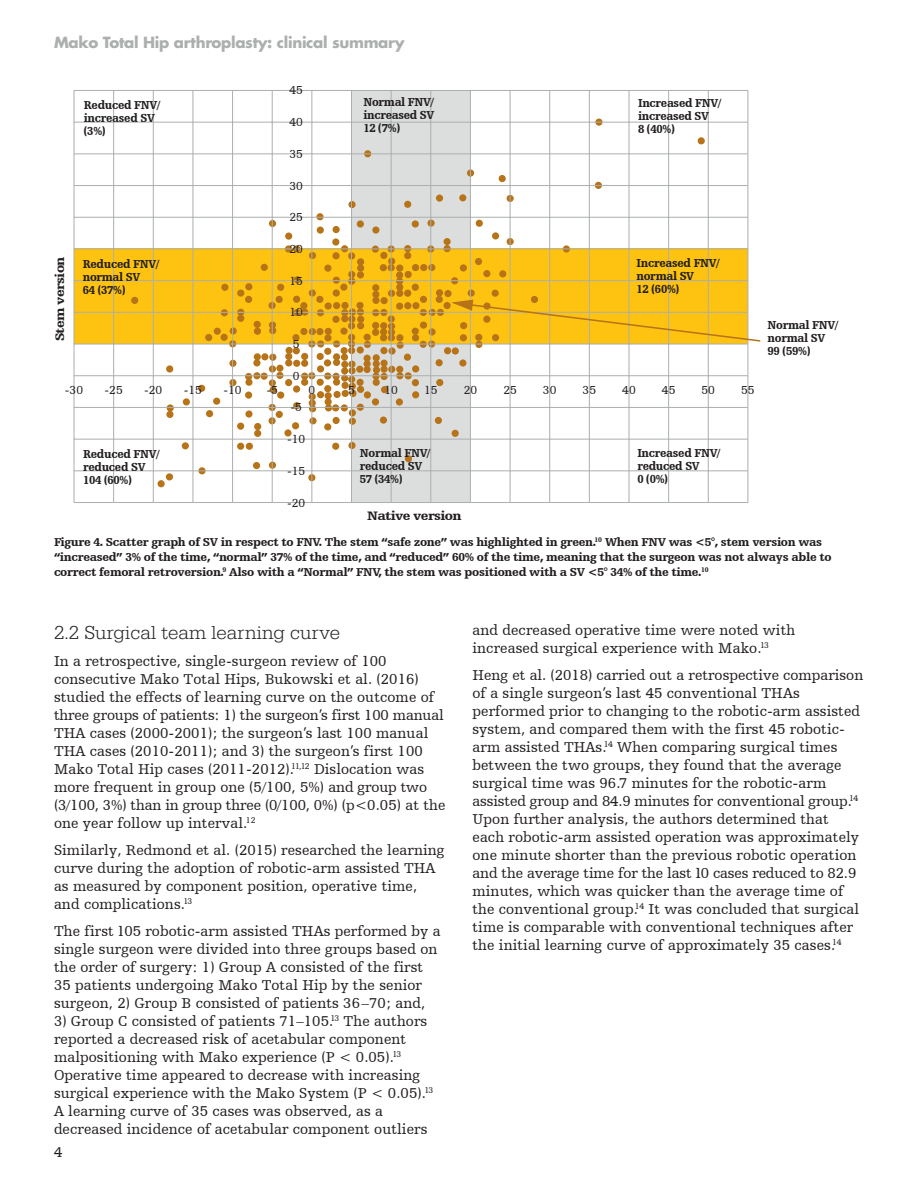
<style>
.page{position:relative;width:918px;height:1188px;background:#fff}
.page>*{position:absolute;margin:0;border:0;box-sizing:border-box;transform-origin:0 0}
.t1{font:300 19.5px "URW Egyptienne TOT";letter-spacing:.005em;color:#231f20}
.t2{font:15px/18px "Humanist Slabserif 712 BT";letter-spacing:.005em;color:#231f20}
.t3{font:700 15px "Futura For Stryker";letter-spacing:-.02em;color:#abafae}
.t4{font:900 12.9px "Humanist Slabserif 712 BT";letter-spacing:-.045em;color:#231f20;scale:1.06 1}
.t5{font:900 12.15px/12.9px "Humanist Slabserif 712 BT";letter-spacing:-.025em;color:#231f20;scale:.93 1}
.t6{font:12.15px "Humanist Slabserif 712 BT";color:#231f20}
.t7{font:900 12px/15px "Humanist Slabserif 712 BT";letter-spacing:-.025em;color:#231f20}
</style>
<div class="page">
<svg style="left:74px;top:90px;width:687px;height:413px"></svg>
<p class="t3" style="left:54px;top:33px;width:352px">Mako Total Hip arthroplasty: clinical summary</p>
<p class="t6" style="left:289px;top:83px;width:15px">45</p>
<p class="t6" style="left:289px;top:115px;width:15px">40</p>
<p class="t6" style="left:289px;top:146px;width:15px">35</p>
<p class="t6" style="left:289px;top:178px;width:15px">30</p>
<p class="t6" style="left:289px;top:210px;width:15px">25</p>
<p class="t6" style="left:289px;top:242px;width:15px">20</p>
<p class="t6" style="left:289px;top:273px;width:15px">15</p>
<p class="t6" style="left:289px;top:305px;width:15px">10</p>
<p class="t6" style="left:293px;top:337px;width:8px">5</p>
<p class="t6" style="left:293px;top:368px;width:8px">0</p>
<p class="t6" style="left:290px;top:400px;width:13px">-5</p>
<p class="t6" style="left:287px;top:432px;width:20px">-10</p>
<p class="t6" style="left:287px;top:463px;width:20px">-15</p>
<p class="t6" style="left:287px;top:495px;width:20px">-20</p>
<p class="t5" style="left:84px;top:98px;width:84px">Reduced FNV/ increased SV (3%)</p>
<p class="t5" style="left:363px;top:96px;width:78px;text-align:justify">Normal FNV/ increased SV 12 (7%)</p>
<p class="t5" style="left:638px;top:96px;width:91px">Increased FNV/ increased SV<br>8 (40%)</p>
<p class="t4" style="left:52px;top:341px;width:82px;rotate:-90deg">Stem version</p>
<p class="t5" style="left:83px;top:257px;width:84px">Reduced FNV/ normal SV<br>64 (37%)</p>
<p class="t5" style="left:637px;top:256px;width:91px">Increased FNV/ normal SV<br>12 (60%)</p>
<p class="t6" style="left:65px;top:382px;width:20px">-30</p>
<p class="t6" style="left:105px;top:382px;width:20px">-25</p>
<p class="t6" style="left:144px;top:382px;width:20px">-20</p>
<p class="t6" style="left:184px;top:382px;width:20px">-15</p>
<p class="t6" style="left:223px;top:382px;width:20px">-10</p>
<p class="t6" style="left:267px;top:382px;width:13px">-5</p>
<p class="t6" style="left:309px;top:382px;width:8px">0</p>
<p class="t6" style="left:348px;top:382px;width:8px">5</p>
<p class="t6" style="left:384px;top:382px;width:15px">10</p>
<p class="t6" style="left:424px;top:382px;width:15px">15</p>
<p class="t6" style="left:464px;top:382px;width:15px">20</p>
<p class="t6" style="left:503px;top:382px;width:15px">25</p>
<p class="t6" style="left:543px;top:382px;width:15px">30</p>
<p class="t6" style="left:583px;top:382px;width:15px">35</p>
<p class="t6" style="left:622px;top:382px;width:15px">40</p>
<p class="t6" style="left:662px;top:382px;width:15px">45</p>
<p class="t6" style="left:702px;top:382px;width:15px">50</p>
<p class="t6" style="left:741px;top:382px;width:15px">55</p>
<p class="t5" style="left:637px;top:446px;width:91px">Increased FNV/ reduced SV<br>0 (0%)</p>
<p class="t5" style="left:360px;top:446px;width:77px">Normal FNV/ reduced SV<br>57 (34%)</p>
<p class="t5" style="left:83px;top:448px;width:84px">Reduced FNV/ reduced SV<br>104 (60%)</p>
<p class="t4" style="left:367px;top:507px;width:91px">Native version</p>
<p class="t5" style="left:768px;top:318px;width:77px">Normal FNV/ normal SV<br>99 (59%)</p>
<p class="t7" style="left:54px;top:534px;width:779px">Figure 4. Scatter graph of SV in respect to FNV. The stem “safe zone” was highlighted in green.<sup>10</sup> When FNV was &lt;5°, stem version was “increased” 3% of the time, “normal” 37% of the time, and “reduced” 60% of the time, meaning that the surgeon was not always able to correct femoral retroversion.<sup>9</sup> Also with a “Normal” FNV, the stem was positioned with a SV &lt;5° 34% of the time.<sup>10</sup></p>
<h1 class="t1" style="left:54px;top:621px;width:288px">2.2 Surgical team learning curve</h1>
<p class="t2" style="left:54px;top:652px;width:393px">In a retrospective, single-surgeon review of 100 consecutive Mako Total Hips, Bukowski et al. (2016) studied the effects of learning curve on the outcome of three groups of patients: 1) the surgeon’s first 100 manual THA cases (2000-2001); the surgeon’s last 100 manual THA cases (2010-2011); and 3) the surgeon’s first 100<br>Mako Total Hip cases (2011-2012).<sup>11,12</sup> Dislocation was more frequent in group one (5/100, 5%) and group two (3/100, 3%) than in group three (0/100, 0%) (p&lt;0.05) at the one year follow up interval.<sup>12</sup></p>
<p class="t2" style="left:54px;top:841px;width:392px">Similarly, Redmond et al. (2015) researched the learning curve during the adoption of robotic-arm assisted THA as measured by component position, operative time, and complications.<sup>13</sup></p>
<p class="t2" style="left:54px;top:922px;width:388px">The first 105 robotic-arm assisted THAs performed by a single surgeon were divided into three groups based on the order of surgery: 1) Group A consisted of the first 35 patients undergoing Mako Total Hip by the senior surgeon, 2) Group B consisted of patients 36–70; and,</p>
<p class="t2" style="left:54px;top:1012px;width:381px">3) Group C consisted of patients 71–105.<sup>13</sup> The authors reported a decreased risk of acetabular component malpositioning with Mako experience (P &lt; 0.05).<sup>13<br></sup>Operative time appeared to decrease with increasing surgical experience with the Mako System (P &lt; 0.05).<sup>13<br></sup>A learning curve of 35 cases was observed, as a decreased incidence of acetabular component outliers</p>
<p class="t2" style="left:54px;top:1143px;width:10px">4</p>
<p class="t2" style="left:472px;top:620px;width:324px">and decreased operative time were noted with increased surgical experience with Mako.<sup>13</sup></p>
<p class="t2" style="left:472px;top:665px;width:392px">Heng et al. (2018) carried out a retrospective comparison of a single surgeon’s last 45 conventional THAs performed prior to changing to the robotic-arm assisted system, and compared them with the first 45 robotic&shy;arm assisted THAs.<sup>14</sup> When comparing surgical times between the two groups, they found that the average surgical time was 96.7 minutes for the robotic-arm assisted group and 84.9 minutes for conventional group.<sup>14<br></sup>Upon further analysis, the authors determined that each robotic-arm assisted operation was approximately one minute shorter than the previous robotic operation and the average time for the last 10 cases reduced to 82.9 minutes, which was quicker than the average time of the conventional group.<sup>14</sup> It was concluded that surgical time is comparable with conventional techniques after the initial learning curve of approximately 35 cases.<sup>14</sup></p>
</div>
